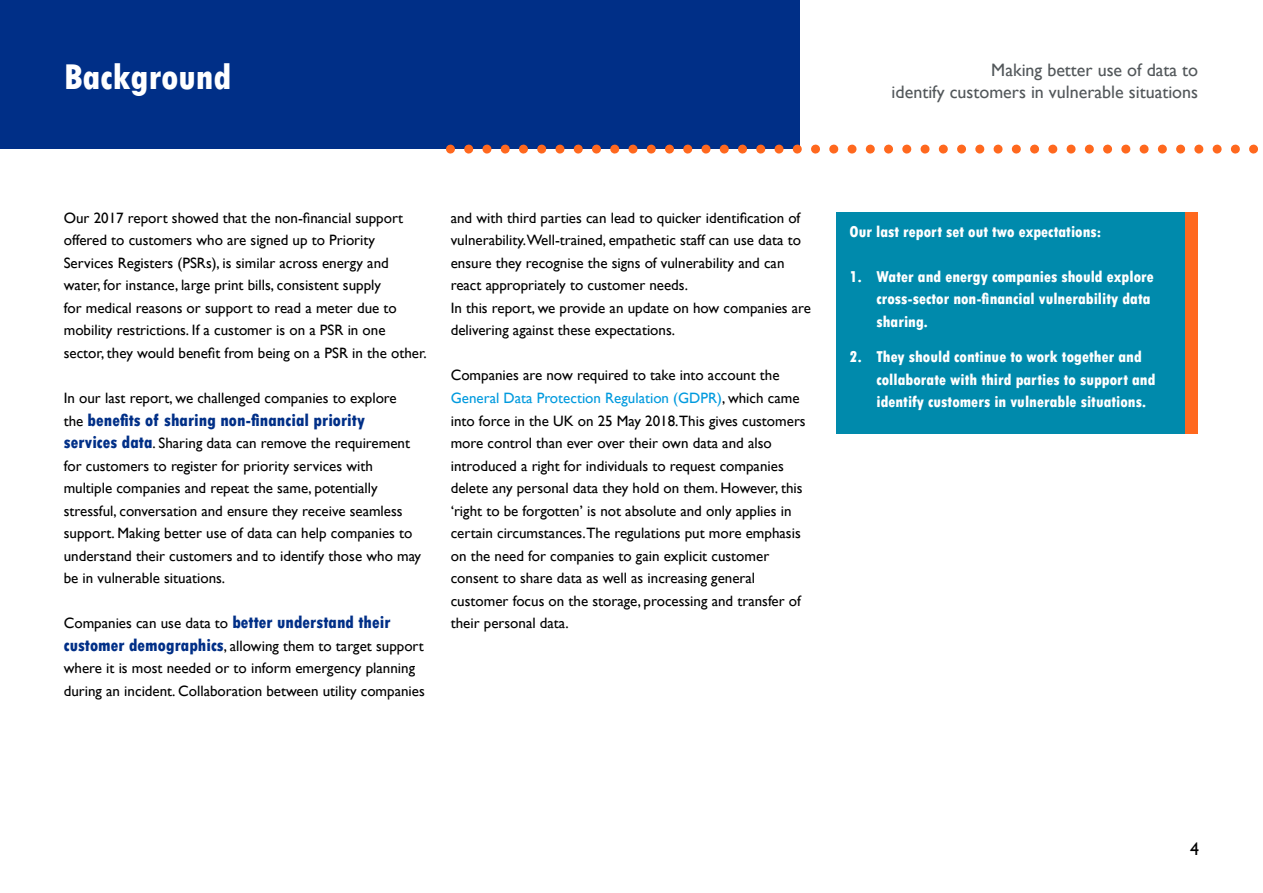
<style>
.page{position:relative;width:1263px;height:893px;background:#fff}
.page>*{position:absolute;margin:0;border:0;box-sizing:border-box;transform-origin:0 0}
.t1{font:800 condensed 37.5px "Tw Cen";color:#fff}
.t2{font:18px/21.6px "Gill Sans";color:#52575a;text-align:right}
.t3{font:800 condensed 18px "Tw Cen";color:#002f87}
.t4{font:18px "Gill Sans";color:#000}
.t5{font:800 condensed 16.5px/22.5px "Tw Cen";color:#fff}
.t6{font:15px/22.5px "Gill Sans";color:#000}
.s1{font-family:"Gill Sans";font-weight:400;font-stretch:normal;font-size:15px;color:#000}
.s2{font-family:"Tw Cen";font-weight:800;font-stretch:condensed;font-size:18px;color:#002f87}
.s3{color:#009ade}
</style>
<div class="page">
<div style="left:0;top:0;width:799px;height:149px;background:#002f87"></div>
<svg style="left:469px;top:145px;width:771px;height:9px"></svg>
<div style="left:837px;top:213px;width:361px;height:221px;background:#008aac"></div>
<div style="left:1185px;top:213px;width:13px;height:221px;background:#ff681e"></div>
<h1 class="t1" style="left:64px;top:55px;width:169px">Background</h1>
<p class="t2" style="left:892px;top:60px;width:308px">Making better use of data to<br>identify customers in vulnerable situations</p>
<p class="t6" style="left:64px;top:207px;width:364px">Our 2017 report showed that the non-financial support offered to customers who are signed up to Priority Services Registers (PSRs), is similar across energy and water, for instance, large print bills, consistent supply<br>for medical reasons or support to read a meter due to mobility restrictions. If a customer is on a PSR in one sector, they would benefit from being on a PSR in the other.</p>
<p class="t6" style="left:64px;top:387px;width:334px">In our last report, we challenged companies to explore</p>
<p class="t3" style="left:64px;top:409px;width:303px"><span class="s1">the</span> benefits of sharing non-financial priority</p>
<p class="t6" style="left:64px;top:432px;width:359px"><span class="s2">services data</span>. Sharing data can remove the requirement for customers to register for priority services with multiple companies and repeat the same, potentially stressful, conversation and ensure they receive seamless support. Making better use of data can help companies to understand their customers and to identify those who may be in vulnerable situations.</p>
<p class="t6" style="left:64px;top:612px;width:363px">Companies can use data to <span class="s2">better understand their customer demographics</span>, allowing them to target support where it is most needed or to inform emergency planning during an incident. Collaboration between utility companies</p>
<p class="t6" style="left:451px;top:207px;width:362px">and with third parties can lead to quicker identification of vulnerability.Well-trained, empathetic staff can use data to ensure they recognise the signs of vulnerability and can react appropriately to customer needs.<br>In this report, we provide an update on how companies are delivering against these expectations.</p>
<p class="t6" style="left:451px;top:364px;width:356px">Companies are now required to take into account the <span class="s3">General Data Protection Regulation (GDPR)</span>, which came into force in the UK on 25 May 2018.This gives customers more control than ever over their own data and also introduced a right for individuals to request companies delete any personal data they hold on them. However, this ‘right to be forgotten’ is not absolute and only applies in certain circumstances.The regulations put more emphasis on the need for companies to gain explicit customer consent to share data as well as increasing general customer focus on the storage, processing and transfer of their personal data.</p>
<p class="t5" style="left:849px;top:220px;width:253px">Our last report set out two expectations:</p>
<p class="t5" style="left:876px;top:265px;width:279px;text-indent:-27px">1. Water and energy companies should explore cross-sector non-financial vulnerability data sharing.</p>
<p class="t5" style="left:876px;top:345px;width:281px;text-indent:-27px">2. They should continue to work together and collaborate with third parties to support and identify customers in vulnerable situations.</p>
<p class="t4" style="left:1190px;top:838px;width:10px">4</p>
</div>
